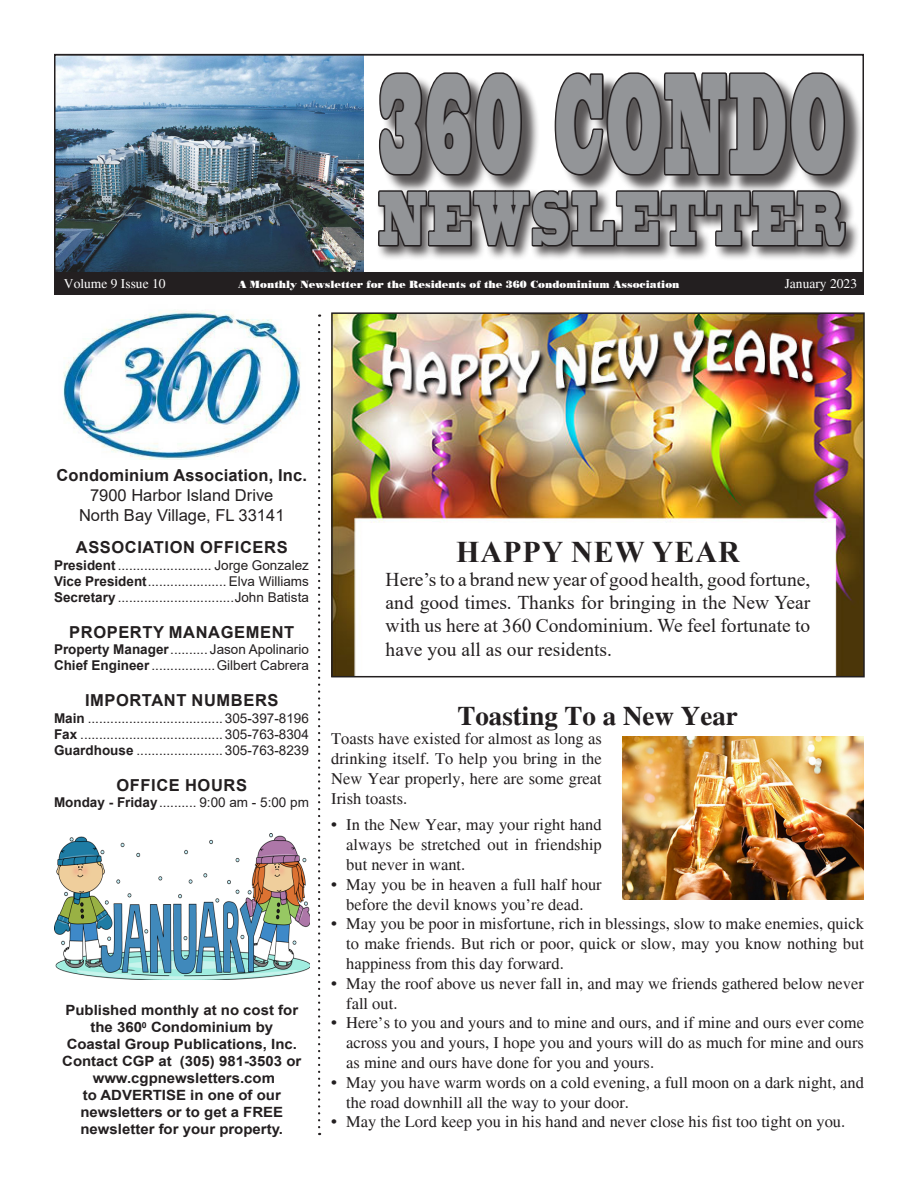
<style>
.page{position:relative;width:918px;height:1188px;background:#fff}
.page>*{position:absolute;margin:0;border:0;box-sizing:border-box;transform-origin:0 0}
.t1{font:133.5px "Blackoak Std";letter-spacing:.11em;color:#939598;scale:.23 1}
.t2{font:70.95px "Blackoak Std";letter-spacing:.12em;color:#939598;scale:.33 1}
.t3{font:700 30px "Times New Roman";letter-spacing:.035em;color:#231f20}
.t4{font:700 27px "Times";color:#231f20}
.body{font:19.5px/23.4px "Times New Roman";color:#231f20;text-align:justify}
.t5{font:16.5px/19.8px "Times";color:#231f20;text-align:justify}
.t6{font:700 16.5px "Arial";letter-spacing:.035em;color:#231f20}
.t7{font:16.5px "Arial";color:#231f20}
.t8{font:700 16.5px "Arial";letter-spacing:.01em;color:#231f20}
.t9{font:700 14.1px/17px "Arial";color:#231f20;text-align:center;scale:1.06 1}
.t10{font:13.5px "Arial";color:#231f20}
.t11{font:13.5px "Times";color:#fff}
.t12{font:10.5px "Poster Bodoni BT";color:#fff}
.s1{font-weight:700}
.s2{font-family:"Times New Roman";font-weight:700}
</style>
<div class="page">
<img style="left:63px;top:310px;width:238px;height:149px">
<img style="left:57px;top:57px;width:307px;height:215px">
<div style="left:54px;top:272px;width:810px;height:23px;background:#231f20"></div>
<div style="left:381px;top:75px;width:483px;height:119px;background:#231f20;opacity:.75"></div>
<svg style="left:379px;top:72px;width:144px;height:105px;background:#7d7b7b"></svg>
<svg style="left:553px;top:72px;width:294px;height:106px;background:#807e7f"></svg>
<div style="left:376px;top:188px;width:485px;height:73px;background:#231f20;opacity:.75"></div>
<svg style="left:377px;top:188px;width:470px;height:73px;background:#817f80"></svg>
<svg style="left:318px;top:314px;width:2px;height:813px"></svg>
<hr style="left:54px;top:54px;width:810px;height:1px;background:#231f20">
<img style="left:54px;top:834px;width:256px;height:146px">
<img style="left:334px;top:315px;width:528px;height:359px">
<div style="left:331px;top:312px;width:534px;height:365px;border:2px solid #231f20"></div>
<img style="left:622px;top:737px;width:242px;height:163px">
<p class="t1" style="left:379px;top:35px;width:2027px">360 CONDO</p>
<p class="t2" style="left:379px;top:171px;width:1413px">NEWSLETTER</p>
<p class="t11" style="left:64px;top:276px;width:103px">Volume 9 Issue 10</p>
<p class="t11" style="left:785px;top:276px;width:74px">January 2023</p>
<p class="t12" style="left:238px;top:278px;width:443px">A Monthly Newsletter for the Residents of the 360 Condominium Association</p>
<p class="t8" style="left:56px;top:464px;width:252px">Condominium Association, Inc.</p>
<p class="t7" style="left:90px;top:484px;width:185px">7900 Harbor Island Drive</p>
<p class="t7" style="left:79px;top:504px;width:207px">North Bay Village, FL 33141</p>
<p class="t6" style="left:76px;top:536px;width:213px">ASSOCIATION OFFICERS</p>
<p class="t10" style="left:54px;top:555px;width:256px"><span class="s1">President</span> ......................... Jorge Gonzalez</p>
<p class="t10" style="left:54px;top:572px;width:256px"><span class="s1">Vice President</span>..................... Elva Williams</p>
<p class="t10" style="left:54px;top:588px;width:256px"><span class="s1">Secretary</span> ...............................John Batista</p>
<p class="t6" style="left:69px;top:621px;width:226px">PROPERTY MANAGEMENT</p>
<p class="t10" style="left:54px;top:640px;width:256px"><span class="s1">Property Manager</span>.......... Jason Apolinario</p>
<p class="t10" style="left:54px;top:656px;width:256px"><span class="s1">Chief Engineer</span> .................Gilbert Cabrera</p>
<p class="t6" style="left:85px;top:689px;width:195px">IMPORTANT NUMBERS</p>
<p class="t10" style="left:54px;top:708px;width:256px"><span class="s1">Main</span> .................................... 305-397-8196</p>
<p class="t10" style="left:54px;top:725px;width:256px"><span class="s1">Fax</span> ...................................... 305-763-8304</p>
<p class="t10" style="left:54px;top:741px;width:256px"><span class="s1">Guardhouse</span> ....................... 305-763-8239</p>
<p class="t6" style="left:117px;top:774px;width:132px">OFFICE HOURS</p>
<p class="t10" style="left:54px;top:793px;width:256px"><span class="s1">Monday - Friday</span>.......... 9:00 am - 5:00 pm</p>
<p class="t9" style="left:65px;top:1002px;width:221px">Published monthly at no cost for the 360<sup>0</sup> Condominium by</p>
<p class="t9" style="left:62px;top:1036px;width:227px">Coastal Group Publications, Inc.<br>Contact CGP at (305) 981-3503 or</p>
<p class="t9" style="left:93px;top:1070px;width:174px">www.cgpnewsletters.com</p>
<p class="t9" style="left:80px;top:1087px;width:193px;text-align:left">to ADVERTISE in one of our newsletters or to get a FREE newsletter for your property.</p>
<p class="t3" style="left:456px;top:530px;width:285px">HAPPY NEW YEAR</p>
<p class="body" style="left:386px;top:567px;width:426px">Here’s to a brand new year of good health, good fortune, and good times. Thanks for bringing in the New Year with us here at 360 Condominium. We feel fortunate to have you all as our residents.</p>
<p class="t4" style="left:457px;top:700px;width:282px">Toasting To a New Year</p>
<p class="t5" style="left:331px;top:729px;width:272px">Toasts have existed for almost as long as drinking itself. To help you bring in the New Year properly, here are some great Irish toasts.</p>
<p class="t5" style="left:346px;top:815px;width:257px;text-indent:-15px"><span class="s2">•</span> In the New Year, may your right hand always be stretched out in friendship but never in want.</p>
<p class="t5" style="left:331px;top:875px;width:272px;text-align:center"><span class="s2">•</span> May you be in heaven a full half hour before the devil knows you’re dead.</p>
<p class="t5" style="left:346px;top:914px;width:519px;text-indent:-15px"><span class="s2">•</span> May you be poor in misfortune, rich in blessings, slow to make enemies, quick to make friends. But rich or poor, quick or slow, may you know nothing but happiness from this day forward.</p>
<p class="t5" style="left:346px;top:974px;width:519px;text-indent:-15px"><span class="s2">•</span> May the roof above us never fall in, and may we friends gathered below never fall out.</p>
<p class="t5" style="left:346px;top:1013px;width:519px;text-indent:-15px"><span class="s2">•</span> Here’s to you and yours and to mine and ours, and if mine and ours ever come across you and yours, I hope you and yours will do as much for mine and ours as mine and ours have done for you and yours.</p>
<p class="t5" style="left:346px;top:1073px;width:519px;text-indent:-15px"><span class="s2">•</span> May you have warm words on a cold evening, a full moon on a dark night, and the road downhill all the way to your door.</p>
<p class="t5" style="left:331px;top:1112px;width:516px"><span class="s2">•</span> May the Lord keep you in his hand and never close his fist too tight on you.</p>
</div>
